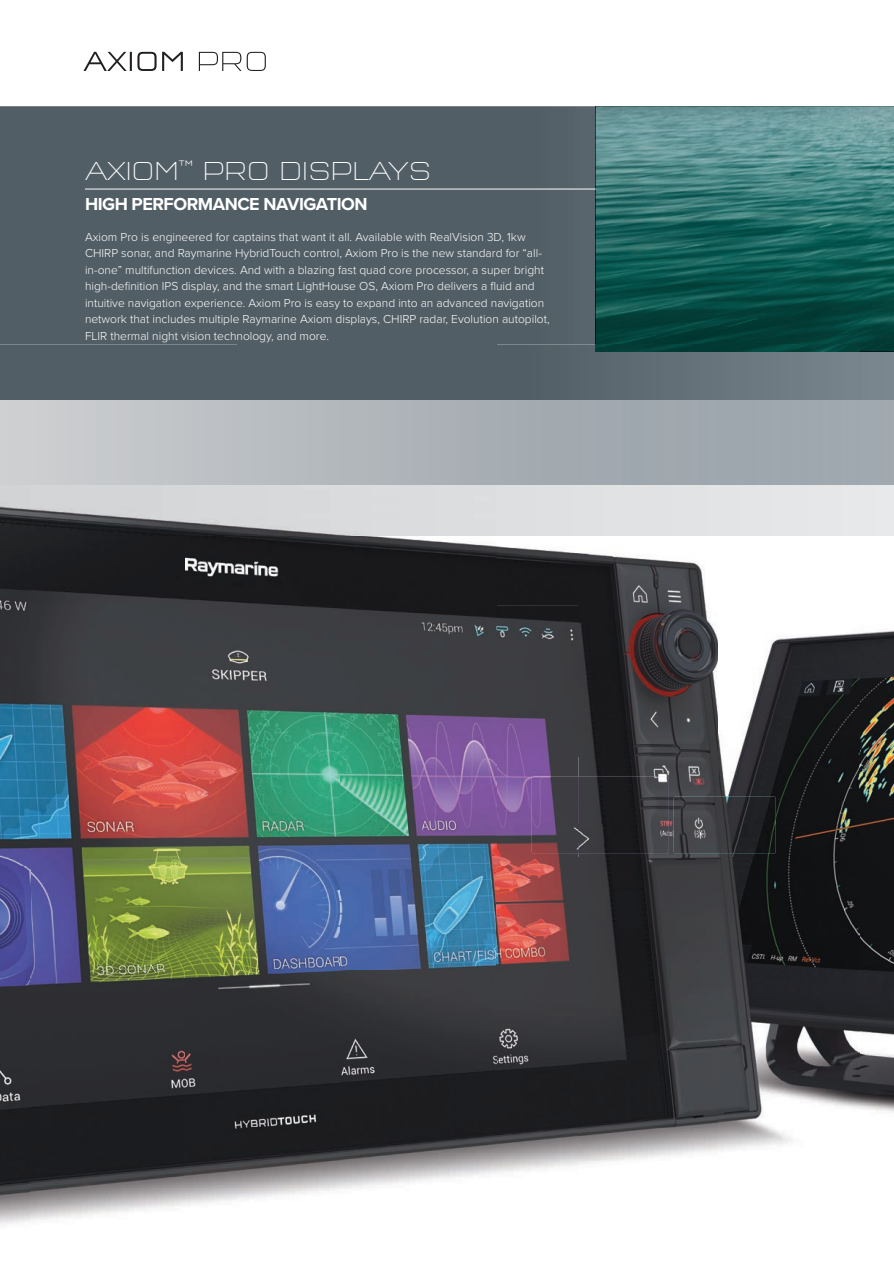
<style>
.page{position:relative;width:894px;height:1263px;background:#fff}
.page>*{position:absolute;margin:0;border:0;box-sizing:border-box;transform-origin:0 0}
.t1{font:300 expanded 27px "Q Type Square Pro";letter-spacing:-.015em;color:#fff}
.t2{font:700 18px "Proxima Nova";letter-spacing:-.025em;color:#fff}
.t3{font:300 12px/16.5px "Proxima Nova";color:#fff}
</style>
<div class="page">
<svg style="left:83px;top:52px;width:183px;height:19px"></svg>
<div style="left:0;top:106px;width:893px;height:294px;background:#525e65"></div>
<div style="left:858px;top:485px;width:35px;height:51px;background:#e7e8e9"></div>
<img style="left:595px;top:106px;width:298px;height:245px">
<img style="left:578px;top:606px;width:315px;height:556px">
<img style="left:0;top:536px;width:30px;height:688px">
<img style="left:30px;top:536px;width:466px;height:591px">
<img style="left:496px;top:546px;width:210px;height:60px">
<img style="left:496px;top:605px;width:82px;height:522px">
<img style="left:30px;top:1127px;width:570px;height:93px">
<div style="left:0;top:345px;width:237px;height:55px;background:#525e65"></div>
<img style="left:237px;top:345px;width:518px;height:55px">
<div style="left:755px;top:351px;width:103px;height:49px;background:#717e85"></div>
<img style="left:0;top:400px;width:858px;height:136px">
<img style="left:531px;top:777px;width:137px;height:77px">
<img style="left:573px;top:825px;width:5px;height:18px">
<img style="left:595px;top:345px;width:263px;height:6px">
<img style="left:673px;top:796px;width:102px;height:58px">
<img style="left:700px;top:825px;width:49px;height:18px">
<img style="left:578px;top:825px;width:48px;height:18px">
<hr style="left:85px;top:189px;width:510px;height:1px;background:#fff">
<h1 class="t1" style="left:85px;top:151px;width:347px">AXIOM<sup>™</sup> PRO DISPLAYS</h1>
<h2 class="t2" style="left:85px;top:190px;width:284px">HIGH PERFORMANCE NAVIGATION</h2>
<p class="t3" style="left:85px;top:228px;width:466px">Axiom Pro is engineered for captains that want it all. Available with RealVision 3D, 1kw CHIRP sonar, and Raymarine HybridTouch control, Axiom Pro is the new standard for “all&shy;in-one” multifunction devices. And with a blazing fast quad core processor, a super bright high-definition IPS display, and the smart LightHouse OS, Axiom Pro delivers a fluid and intuitive navigation experience. Axiom Pro is easy to expand into an advanced navigation network that includes multiple Raymarine Axiom displays, CHIRP radar, Evolution autopilot, FLIR thermal night vision technology, and more.</p>
</div>
